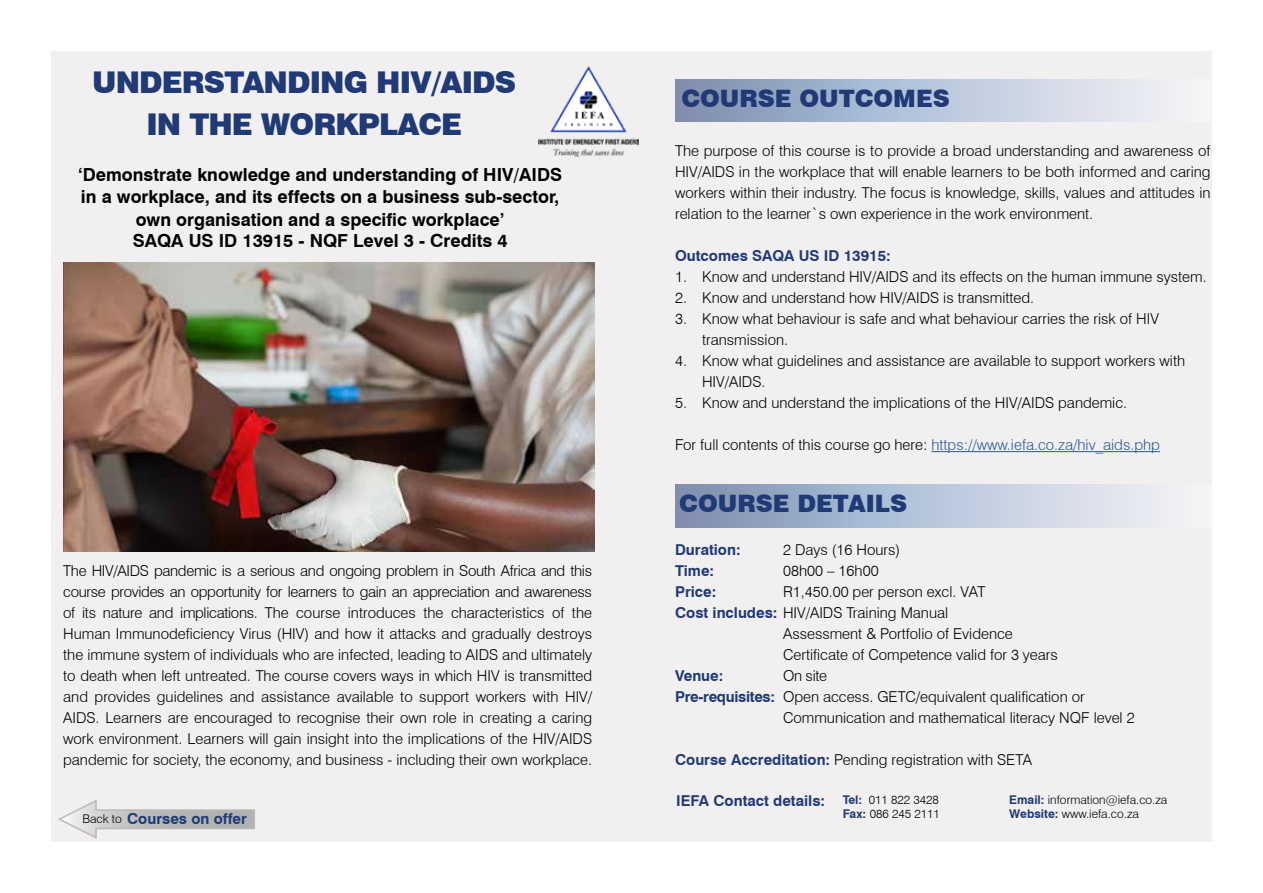
<style>
.page{position:relative;width:1263px;height:893px;background:#fff}
.page>*{position:absolute;margin:0;border:0;box-sizing:border-box;transform-origin:0 0}
.t1{font:900 30px/42px "Swiss 721 BT";letter-spacing:-.03em;color:#203a76;text-align:center}
.t2{font:900 24px "Swiss 721 BT";color:#203a76}
.t3{font:700 18px/21.9px "Swiss 721 BT";color:#000;text-align:center}
.t4{font:300 15px/21px "Swiss 721 BT";color:#000;text-align:justify}
.t5{font:700 15px "Swiss 721 BT";color:#203a76}
.t6{font:300 15px "Swiss 721 BT";color:#275b9b}
.t7{font:300 12px/14.4px "Swiss 721 BT";color:#000}
.s1{font-weight:300;font-size:12px;color:#000}
.s2{color:#000}
.s3{font-weight:700;color:#203a76}
</style>
<div class="page">
<div style="left:51px;top:51px;width:1161px;height:791px;background:#f1efef"></div>
<div style="left:676px;top:79px;width:534px;height:43px;background:linear-gradient(to right,#7c92b6,#f8fafd)"></div>
<hr style="left:931px;top:451px;width:229px;height:1px;background:#275b9b">
<img style="left:539px;top:66px;width:99px;height:90px">
<img style="left:63px;top:263px;width:531px;height:289px">
<div style="left:676px;top:485px;width:539px;height:42px;background:linear-gradient(to right,#7c92b6,#f9fafd)"></div>
<svg style="left:59px;top:799px;width:196px;height:40px"></svg>
<h1 class="t1" style="left:92px;top:61px;width:425px">UNDERSTANDING HIV/AIDS<br>IN THE WORKPLACE</h1>
<p class="t3" style="left:78px;top:164px;width:485px">‘Demonstrate knowledge and understanding of HIV/AIDS in a workplace, and its effects on a business sub-sector, own organisation and a specific workplace’<br>SAQA US ID 13915 - NQF Level 3 - Credits 4</p>
<p class="t4" style="left:63px;top:560px;width:530px">The HIV/AIDS pandemic is a serious and ongoing problem in South Africa and this course provides an opportunity for learners to gain an appreciation and awareness of its nature and implications. The course introduces the characteristics of the Human Immunodeficiency Virus (HIV) and how it attacks and gradually destroys the immune system of individuals who are infected, leading to AIDS and ultimately to death when left untreated. The course covers ways in which HIV is transmitted and provides guidelines and assistance available to support workers with HIV/ AIDS. Learners are encouraged to recognise their own role in creating a caring work environment. Learners will gain insight into the implications of the HIV/AIDS pandemic for society, the economy, and business - including their own workplace.</p>
<p class="t5" style="left:83px;top:809px;width:166px"><span class="s1">Back to</span> Courses on offer</p>
<h2 class="t2" style="left:681px;top:84px;width:270px">COURSE OUTCOMES</h2>
<p class="t4" style="left:675px;top:140px;width:537px">The purpose of this course is to provide a broad understanding and awareness of HIV/AIDS in the workplace that will enable learners to be both informed and caring workers within their industry. The focus is knowledge, skills, values and attitudes in relation to the learner`s own experience in the work environment.</p>
<p class="t5" style="left:675px;top:245px;width:217px">Outcomes SAQA US ID 13915:</p>
<p class="t4" style="left:675px;top:266px;width:533px">1. Know and understand HIV/AIDS and its effects on the human immune system.</p>
<p class="t4" style="left:675px;top:287px;width:361px">2. Know and understand how HIV/AIDS is transmitted.</p>
<p class="t4" style="left:702px;top:308px;width:458px;text-indent:-27px">3. Know what behaviour is safe and what behaviour carries the risk of HIV transmission.</p>
<p class="t4" style="left:702px;top:350px;width:485px;text-indent:-27px">4. Know what guidelines and assistance are available to support workers with<br>HIV/AIDS.</p>
<p class="t4" style="left:675px;top:392px;width:453px">5. Know and understand the implications of the HIV/AIDS pandemic.</p>
<p class="t6" style="left:675px;top:436px;width:486px"><span class="s2">For full contents of this course go here:</span> https://www.iefa.co.za/hiv_aids.php</p>
<h2 class="t2" style="left:679px;top:489px;width:229px">COURSE DETAILS</h2>
<p class="t5" style="left:675px;top:539px;width:67px">Duration:</p>
<p class="t4" style="left:783px;top:539px;width:119px">2 Days (16 Hours)</p>
<p class="t5" style="left:675px;top:560px;width:41px">Time:</p>
<p class="t4" style="left:783px;top:560px;width:97px">08h00 – 16h00</p>
<p class="t5" style="left:675px;top:581px;width:43px">Price:</p>
<p class="t4" style="left:783px;top:581px;width:204px">R1,450.00 per person excl. VAT</p>
<p class="t4" style="left:675px;top:602px;width:275px"><span class="s3">Cost includes:</span> HIV/AIDS Training Manual</p>
<p class="t4" style="left:783px;top:623px;width:231px">Assessment &amp; Portfolio of Evidence</p>
<p class="t4" style="left:783px;top:644px;width:276px">Certificate of Competence valid for 3 years</p>
<p class="t5" style="left:675px;top:665px;width:50px">Venue:</p>
<p class="t4" style="left:783px;top:665px;width:46px">On site</p>
<p class="t4" style="left:675px;top:686px;width:411px"><span class="s3">Pre-requisites:</span> Open access. GETC/equivalent qualification or</p>
<p class="t4" style="left:783px;top:707px;width:353px">Communication and mathematical literacy NQF level 2</p>
<p class="t4" style="left:675px;top:749px;width:358px"><span class="s3">Course Accreditation:</span> Pending registration with SETA</p>
<p class="t5" style="left:676px;top:790px;width:264px">IEFA Contact details: <sup>Tel:</sup> <sup>011</sup> <sup>822</sup> <sup>3428</sup></p>
<p class="t7" style="left:843px;top:806px;width:99px"><span class="s3">Fax:</span> 086 245 2111</p>
<p class="t7" style="left:1009px;top:792px;width:160px"><span class="s3">Email:</span> information@iefa.co.za<br><span class="s3">Website:</span> www.iefa.co.za</p>
</div>
